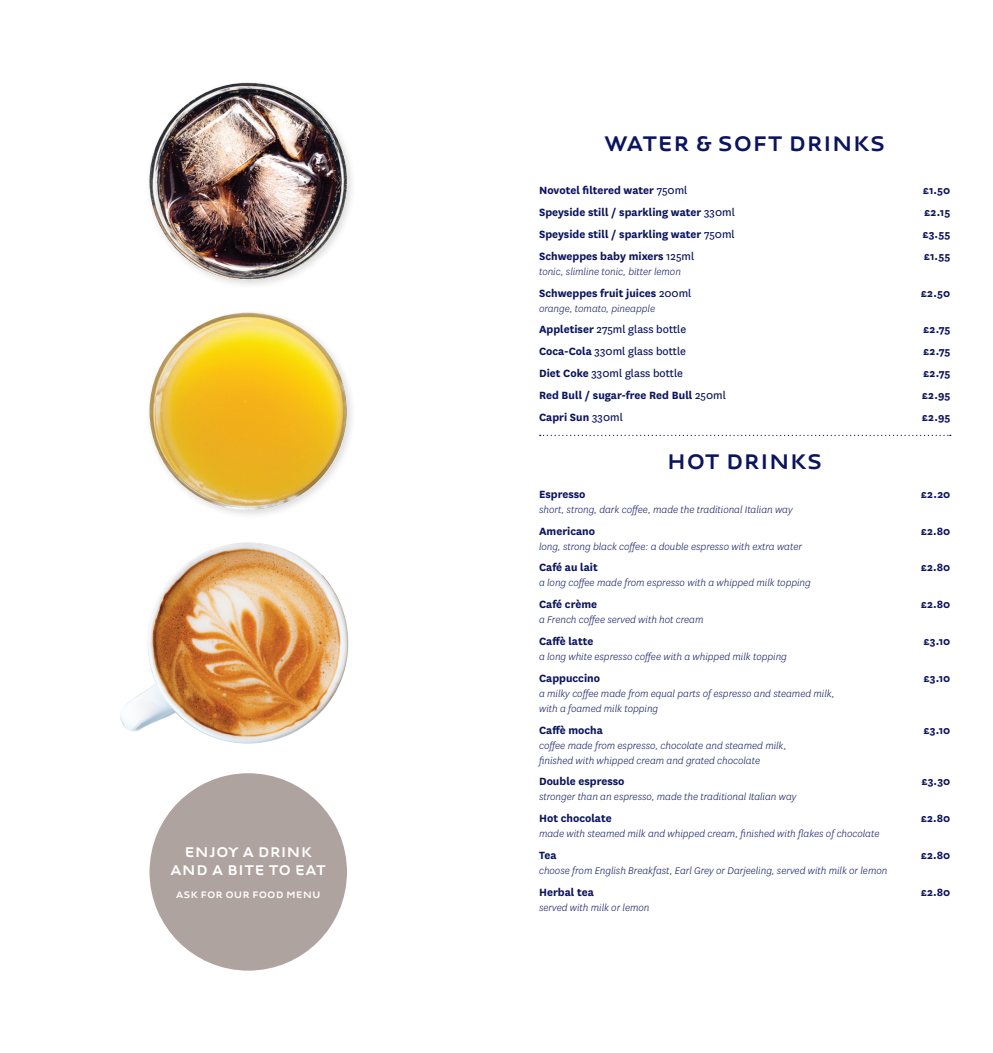
<style>
.page{position:relative;width:993px;height:1053px;background:#fff}
.page>*{position:absolute;margin:0;border:0;box-sizing:border-box;transform-origin:0 0}
.Headline{font:500 22.5px "Novotype";color:#0b145e}
.t1{font:500 15px "Novotype";color:#fff}
.Wine{font:700 12.25px "National";color:#0b145e}
.Wine-2{font:12.25px "National";color:#0b145e}
.end{font:700 12.25px "National";color:#0b145e}
.description{font:italic 300 11.25px/15px "National";color:#0b145e}
.Wine-3{font:italic 300 11.25px "National";color:#0b145e}
.t2{font:500 10px "Novotype";color:#fff}
.s1{font-weight:400}
.s2{font-weight:700}
</style>
<div class="page">
<img style="left:120px;top:542px;width:229px;height:265px">
<div style="left:145px;top:308px;width:211px;height:211px;background:#231f20;opacity:.15"></div>
<img style="left:149px;top:312px;width:198px;height:198px;border-radius:99px">
<div style="left:145px;top:78px;width:211px;height:211px;background:#231f20;opacity:.15"></div>
<img style="left:149px;top:83px;width:198px;height:197px;border-radius:99px">
<div style="left:149px;top:773px;width:198px;height:197px;background:#afa39f;border-radius:50%"></div>
<svg style="left:539px;top:435px;width:411px;height:1px"></svg>
<p class="t1" style="left:184px;top:843px;width:129px">ENJOY A DRINK</p>
<p class="t1" style="left:170px;top:861px;width:157px">AND A BITE TO EAT</p>
<p class="t2" style="left:176px;top:888px;width:146px">ASK FOR OUR FOOD MENU</p>
<p class="Headline" style="left:603px;top:130px;width:283px">WATER &amp; SOFT DRINKS</p>
<p class="Wine" style="left:539px;top:182px;width:150px">Novotel filtered water <span class="s1">750ml</span></p>
<p class="Wine" style="left:922px;top:182px;width:29px">£1.50</p>
<p class="Wine" style="left:539px;top:204px;width:197px">Speyside still / sparkling water <span class="s1">330ml</span></p>
<p class="Wine" style="left:923px;top:204px;width:28px">£2.15</p>
<p class="Wine" style="left:539px;top:225px;width:197px">Speyside still / sparkling water <span class="s1">750ml</span></p>
<p class="Wine" style="left:922px;top:225px;width:30px">£3.55</p>
<p class="Wine" style="left:539px;top:247px;width:157px">Schweppes baby mixers <span class="s1">125ml</span></p>
<p class="Wine" style="left:923px;top:247px;width:28px">£1.55</p>
<p class="description" style="left:539px;top:263px;width:143px">tonic, slimline tonic, bitter lemon</p>
<p class="Wine" style="left:539px;top:284px;width:154px">Schweppes fruit juices <span class="s1">200ml</span></p>
<p class="Wine" style="left:920px;top:284px;width:31px">£2.50</p>
<p class="description" style="left:539px;top:300px;width:117px">orange, tomato, pineapple</p>
<p class="Wine-2" style="left:539px;top:321px;width:149px"><span class="s2">Appletiser</span> 275ml glass bottle</p>
<p class="Wine" style="left:922px;top:321px;width:29px">£2.75</p>
<p class="Wine-2" style="left:539px;top:343px;width:148px"><span class="s2">Coca-Cola</span> 330ml glass bottle</p>
<p class="Wine" style="left:922px;top:343px;width:29px">£2.75</p>
<p class="Wine-2" style="left:539px;top:365px;width:145px"><span class="s2">Diet Coke</span> 330ml glass bottle</p>
<p class="Wine" style="left:922px;top:364px;width:29px">£2.75</p>
<p class="Wine" style="left:539px;top:386px;width:188px">Red Bull / sugar-free Red Bull <span class="s1">250ml</span></p>
<p class="Wine" style="left:921px;top:386px;width:30px">£2.95</p>
<p class="end" style="left:539px;top:408px;width:85px">Capri Sun <span class="s1">330ml</span></p>
<p class="end" style="left:921px;top:408px;width:30px">£2.95</p>
<p class="Headline" style="left:666px;top:448px;width:157px">HOT DRINKS</p>
<p class="Wine" style="left:539px;top:485px;width:48px">Espresso</p>
<p class="Wine" style="left:920px;top:485px;width:31px">£2.20</p>
<p class="Wine-3" style="left:539px;top:502px;width:255px">short, strong, dark coffee, made the traditional Italian way</p>
<p class="Wine" style="left:539px;top:522px;width:58px">Americano</p>
<p class="Wine" style="left:920px;top:522px;width:31px">£2.80</p>
<p class="description" style="left:539px;top:538px;width:264px">long, strong black coffee: a double espresso with extra water</p>
<p class="Wine" style="left:539px;top:559px;width:60px">Café au lait</p>
<p class="Wine" style="left:920px;top:559px;width:31px">£2.80</p>
<p class="description" style="left:539px;top:575px;width:273px">a long coffee made from espresso with a whipped milk topping</p>
<p class="Wine" style="left:539px;top:595px;width:60px">Café crème</p>
<p class="Wine" style="left:920px;top:595px;width:31px">£2.80</p>
<p class="description" style="left:539px;top:612px;width:166px">a French coffee served with hot cream</p>
<p class="Wine" style="left:539px;top:632px;width:56px">Caffè latte</p>
<p class="Wine" style="left:923px;top:632px;width:28px">£3.10</p>
<p class="description" style="left:539px;top:648px;width:249px">a long white espresso coffee with a whipped milk topping</p>
<p class="Wine" style="left:539px;top:669px;width:63px">Cappuccino</p>
<p class="Wine" style="left:923px;top:669px;width:28px">£3.10</p>
<p class="description" style="left:539px;top:685px;width:297px">a milky coffee made from equal parts of espresso and steamed milk, with a foamed milk topping</p>
<p class="Wine" style="left:539px;top:721px;width:65px">Caffè mocha</p>
<p class="Wine" style="left:923px;top:721px;width:28px">£3.10</p>
<p class="description" style="left:539px;top:737px;width:249px">coffee made from espresso, chocolate and steamed milk, finished with whipped cream and grated chocolate</p>
<p class="Wine" style="left:539px;top:773px;width:87px">Double espresso</p>
<p class="Wine" style="left:921px;top:773px;width:31px">£3.30</p>
<p class="description" style="left:539px;top:789px;width:259px">stronger than an espresso, made the traditional Italian way</p>
<p class="Wine" style="left:539px;top:809px;width:74px">Hot chocolate</p>
<p class="Wine" style="left:920px;top:809px;width:31px">£2.80</p>
<p class="description" style="left:539px;top:826px;width:342px">made with steamed milk and whipped cream, finished with flakes of chocolate</p>
<p class="Wine" style="left:539px;top:846px;width:19px">Tea</p>
<p class="Wine" style="left:920px;top:846px;width:31px">£2.80</p>
<p class="description" style="left:539px;top:862px;width:350px">choose from English Breakfast, Earl Grey or Darjeeling, served with milk or lemon</p>
<p class="Wine" style="left:539px;top:883px;width:56px">Herbal tea</p>
<p class="Wine" style="left:920px;top:883px;width:31px">£2.80</p>
<p class="description" style="left:539px;top:899px;width:112px">served with milk or lemon</p>
</div>
